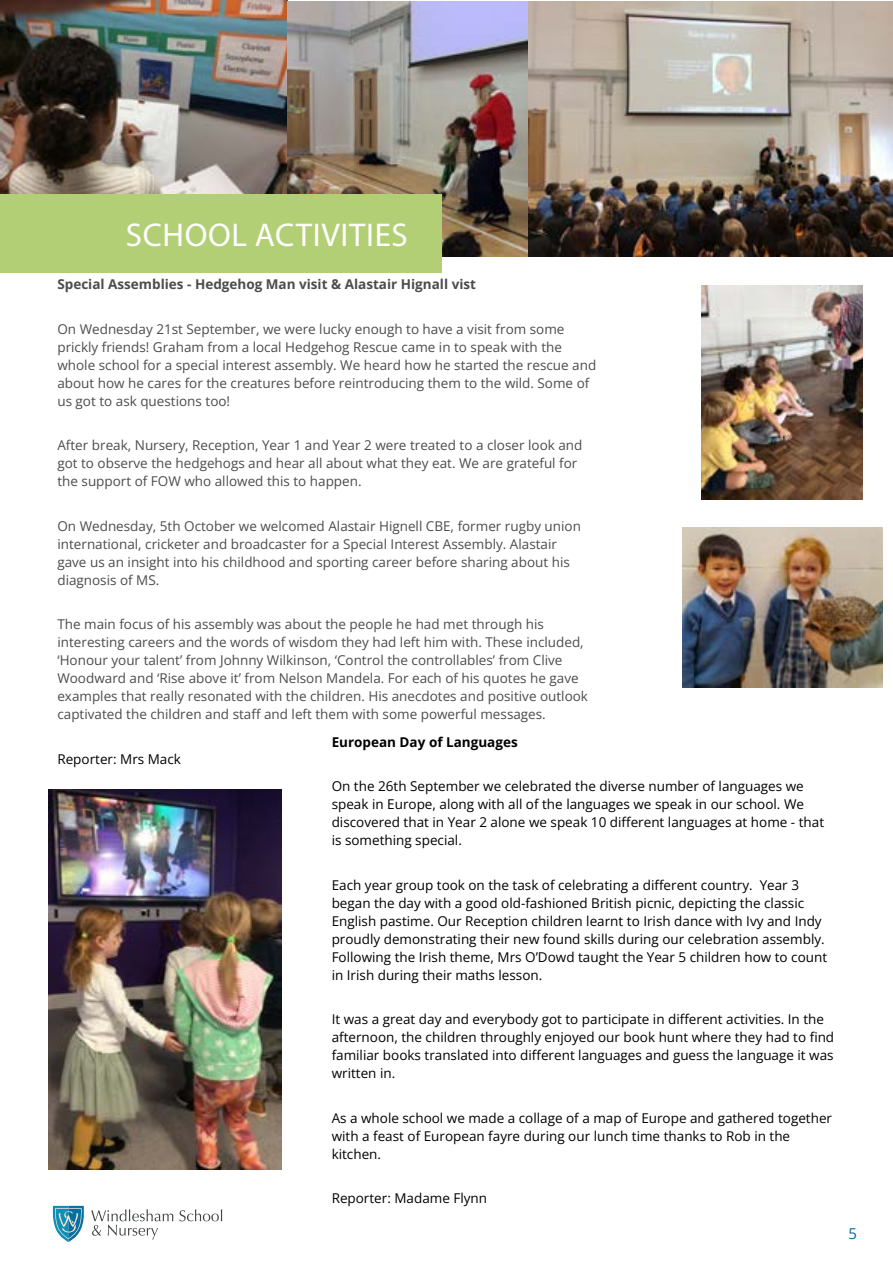
<style>
.page{position:relative;width:893px;height:1263px;background:#fff}
.page>*{position:absolute;margin:0;border:0;box-sizing:border-box;transform-origin:0 0}
.t1{font:33px "Myriad Pro";letter-spacing:.02em;color:#fff}
.t2{font:15px "Open Sans";color:#006ba3}
.t3{font:13.5px/18px "Open Sans";color:#4b4c4c}
.t4{font:13.5px/18px "Open Sans";color:#000}
.t5{font:700 13.5px "Open Sans";color:#4b4c4c}
.t6{font:700 13.5px "Open Sans";color:#000}
</style>
<div class="page">
<svg style="left:179px;top:1209px;width:43px;height:12px"></svg>
<svg style="left:91px;top:1209px;width:82px;height:30px"></svg>
<svg style="left:52px;top:1206px;width:32px;height:36px"></svg>
<img style="left:0;top:0;width:288px;height:194px">
<img style="left:288px;top:1px;width:604px;height:256px">
<div style="left:0;top:194px;width:441px;height:79px;background:#b3cf75"></div>
<img style="left:49px;top:790px;width:232px;height:380px">
<img style="left:701px;top:285px;width:161px;height:214px">
<img style="left:682px;top:527px;width:200px;height:160px">
<h1 class="t1" style="left:126px;top:215px;width:284px">SCHOOL ACTIVITIES</h1>
<p class="t5" style="left:57px;top:275px;width:420px">Special Assemblies - Hedgehog Man visit &amp; Alastair Hignall vist</p>
<p class="t3" style="left:57px;top:320px;width:540px">On Wednesday 21st September, we were lucky enough to have a visit from some prickly friends! Graham from a local Hedgehog Rescue came in to speak with the whole school for a special interest assembly. We heard how he started the rescue and about how he cares for the creatures before reintroducing them to the wild. Some of us got to ask questions too!</p>
<p class="t3" style="left:57px;top:436px;width:527px">After break, Nursery, Reception, Year 1 and Year 2 were treated to a closer look and got to observe the hedgehogs and hear all about what they eat. We are grateful for the support of FOW who allowed this to happen.</p>
<p class="t3" style="left:57px;top:517px;width:525px">On Wednesday, 5th October we welcomed Alastair Hignell CBE, former rugby union international, cricketer and broadcaster for a Special Interest Assembly. Alastair gave us an insight into his childhood and sporting career before sharing about his diagnosis of MS.</p>
<p class="t3" style="left:57px;top:615px;width:532px">The main focus of his assembly was about the people he had met through his interesting careers and the words of wisdom they had left him with. These included, ‘Honour your talent’ from Johnny Wilkinson, ‘Control the controllables’ from Clive Woodward and ‘Rise above it’ from Nelson Mandela. For each of his quotes he gave examples that really resonated with the children. His anecdotes and positive outlook captivated the children and staff and left them with some powerful messages.</p>
<p class="t4" style="left:57px;top:750px;width:125px">Reporter: Mrs Mack</p>
<p class="t6" style="left:332px;top:732px;width:188px">European Day of Languages</p>
<p class="t4" style="left:332px;top:777px;width:494px">On the 26th September we celebrated the diverse number of languages we speak in Europe, along with all of the languages we speak in our school. We discovered that in Year 2 alone we speak 10 different languages at home - that is something special.</p>
<p class="t4" style="left:332px;top:875px;width:497px">Each year group took on the task of celebrating a different country. Year 3 began the day with a good old-fashioned British picnic, depicting the classic English pastime. Our Reception children learnt to Irish dance with Ivy and Indy proudly demonstrating their new found skills during our celebration assembly.<br>Following the Irish theme, Mrs O’Dowd taught the Year 5 children how to count in Irish during their maths lesson.</p>
<p class="t4" style="left:332px;top:1010px;width:504px">It was a great day and everybody got to participate in different activities. In the afternoon, the children throughly enjoyed our book hunt where they had to find familiar books translated into different languages and guess the language it was written in.</p>
<p class="t4" style="left:332px;top:1108px;width:502px">As a whole school we made a collage of a map of Europe and gathered together with a feast of European fayre during our lunch time thanks to Rob in the kitchen.</p>
<p class="t4" style="left:332px;top:1189px;width:157px">Reporter: Madame Flynn</p>
<p class="t2" style="left:848px;top:1223px;width:10px">5</p>
</div>
